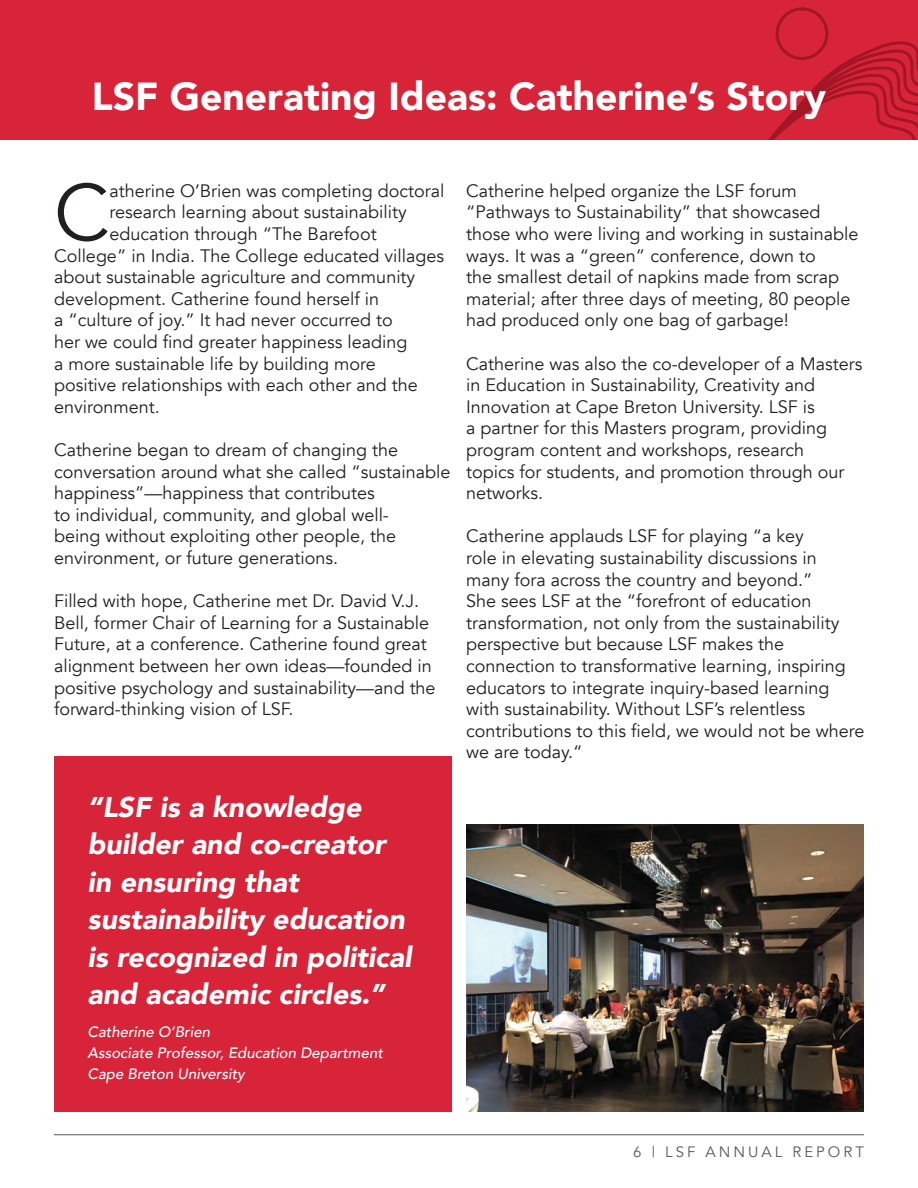
<style>
.page{position:relative;width:918px;height:1188px;background:#fff}
.page>*{position:absolute;margin:0;border:0;box-sizing:border-box;transform-origin:0 0}
.t1{font:79.05px "Avenir";color:#231f20}
.t2{font:900 39px "Avenir";color:#fff}
.t3{font:italic 900 28.5px/37.5px "Avenir";color:#fff}
.t4{font:18px/21.6px "Avenir";color:#231f20}
.t5{font:italic 500 15px/21px "Avenir";color:#fff}
.t6{font:15px "Avenir";letter-spacing:.2em;color:#57585a}
</style>
<div class="page">
<hr style="left:54px;top:1134px;width:810px;height:1px;background:#57585a">
<div style="left:0;top:0;width:918px;height:140px;background:#d82438"></div>
<svg style="left:768px;top:7px;width:150px;height:133px"></svg>
<img style="left:466px;top:824px;width:398px;height:288px">
<div style="left:54px;top:756px;width:398px;height:356px;background:#d82438"></div>
<h2 class="t2" style="left:92px;top:70px;width:736px">LSF Generating Ideas: Catherine’s Story</h2>
<h1 class="t1" style="left:54px;top:161px;width:57px">C</h1>
<p class="t4" style="left:110px;top:180px;width:336px">atherine O’Brien was completing doctoral</p>
<p class="t4" style="left:110px;top:202px;width:299px">research learning about sustainability</p>
<p class="t4" style="left:110px;top:224px;width:269px">education through “The Barefoot</p>
<p class="t4" style="left:54px;top:245px;width:392px">College” in India. The College educated villages</p>
<p class="t4" style="left:54px;top:267px;width:363px">about sustainable agriculture and community</p>
<p class="t4" style="left:54px;top:288px;width:327px">development. Catherine found herself in</p>
<p class="t4" style="left:54px;top:310px;width:340px">a “culture of joy.” It had never occurred to</p>
<p class="t4" style="left:54px;top:332px;width:355px">her we could find greater happiness leading</p>
<p class="t4" style="left:54px;top:353px;width:323px">a more sustainable life by building more</p>
<p class="t4" style="left:54px;top:375px;width:365px">positive relationships with each other and the</p>
<p class="t4" style="left:54px;top:396px;width:107px">environment.</p>
<p class="t4" style="left:54px;top:440px;width:398px">Catherine began to dream of changing the conversation around what she called “sustainable happiness”—happiness that contributes<br>to individual, community, and global well-<br>being without exploiting other people, the environment, or future generations.</p>
<p class="t4" style="left:54px;top:591px;width:383px">Filled with hope, Catherine met Dr. David V.J.<br>Bell, former Chair of Learning for a Sustainable Future, at a conference. Catherine found great alignment between her own ideas—founded in positive psychology and sustainability—and the forward-thinking vision of LSF.</p>
<h3 class="t3" style="left:88px;top:789px;width:326px">“LSF is a knowledge builder and co-creator in ensuring that sustainability education is recognized in political and academic circles.”</h3>
<p class="t5" style="left:88px;top:1022px;width:297px">Catherine O’Brien<br>Associate Professor, Education Department<br>Cape Breton University</p>
<p class="t4" style="left:466px;top:180px;width:394px">Catherine helped organize the LSF forum “Pathways to Sustainability” that showcased those who were living and working in sustainable ways. It was a “green” conference, down to<br>the smallest detail of napkins made from scrap material; after three days of meeting, 80 people had produced only one bag of garbage!</p>
<p class="t4" style="left:466px;top:353px;width:398px">Catherine was also the co-developer of a Masters in Education in Sustainability, Creativity and Innovation at Cape Breton University. LSF is<br>a partner for this Masters program, providing program content and workshops, research<br>topics for students, and promotion through our networks.</p>
<p class="t4" style="left:466px;top:526px;width:400px">Catherine applauds LSF for playing “a key<br>role in elevating sustainability discussions in many fora across the country and beyond.”<br>She sees LSF at the “forefront of education transformation, not only from the sustainability perspective but because LSF makes the connection to transformative learning, inspiring educators to integrate inquiry-based learning with sustainability. Without LSF’s relentless contributions to this field, we would not be where we are today.“</p>
<p class="t6" style="left:633px;top:1142px;width:232px">6 | LSF ANNUAL REPORT</p>
</div>
